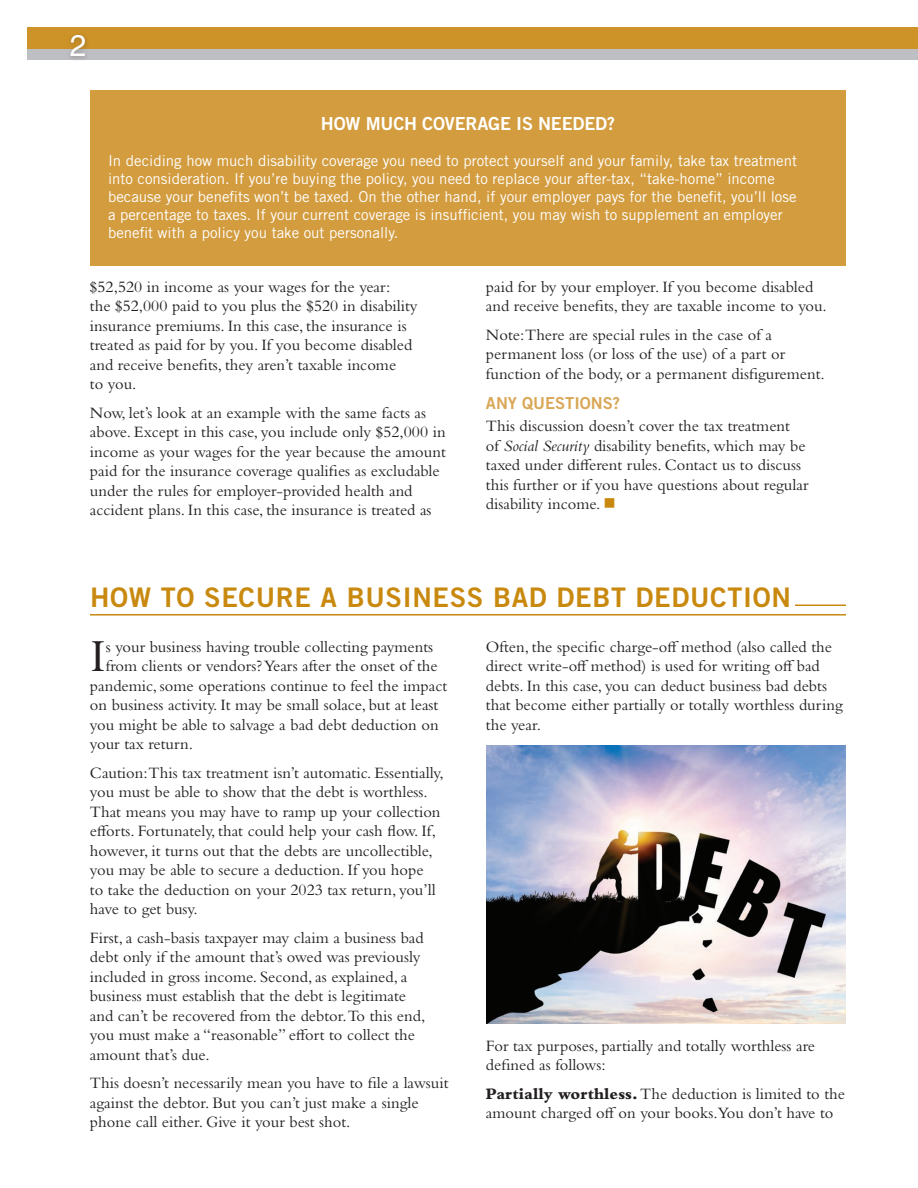
<style>
.page{position:relative;width:918px;height:1188px;background:#fff}
.page>*{position:absolute;margin:0;border:0;box-sizing:border-box;transform-origin:0 0}
.t1{font:47.85px "Bembo Std";color:#231f20}
.t2{font:30px "Helvetica LT Std";color:#fff}
.t3{font:27px "Trade Gothic LT Std Bd 2";letter-spacing:.025em;color:#c8890e}
.t4{font:18px "Trade Gothic LT Std Bd 2";letter-spacing:-.01em;color:#fff}
.t5{font:16.5px/19.5px "Bembo Std";color:#231f20}
.t6{font:16.5px "Trade Gothic LT Std Bd 2";color:#d9a756}
.t7{font:15px/18px "Trade Gothic LT Std";color:#fff}
.s1{font-style:italic}
.s2{color:#c8890e}
.s3{font-weight:800}
</style>
<div class="page">
<div style="left:27px;top:44px;width:891px;height:16px;background:#bebfc2"></div>
<div style="left:27px;top:27px;width:891px;height:22px;background:#cd9328"></div>
<hr style="left:795px;top:605px;width:51px;height:1px;background:#c8890e">
<hr style="left:90px;top:614px;width:756px;height:2px;background:#c8890e">
<div style="left:67px;top:31px;width:24px;height:31px;background:#231f20;opacity:.3"></div>
<img style="left:486px;top:746px;width:360px;height:277px">
<div style="left:90px;top:90px;width:756px;height:176px;background:#d39c3f"></div>
<h2 class="t2" style="left:70px;top:28px;width:18px">2</h2>
<p class="t4" style="left:321px;top:113px;width:296px">HOW MUCH COVERAGE IS NEEDED?</p>
<p class="t7" style="left:108px;top:152px;width:691px">In deciding how much disability coverage you need to protect yourself and your family, take tax treatment into consideration. If you’re buying the policy, you need to replace your after-tax, “take-home” income because your benefits won’t be taxed. On the other hand, if your employer pays for the benefit, you’ll lose a percentage to taxes. If your current coverage is insufficient, you may wish to supplement an employer benefit with a policy you take out personally.</p>
<p class="t5" style="left:90px;top:276px;width:329px">$52,520 in income as your wages for the year:<br>the $52,000 paid to you plus the $520 in disability insurance premiums. In this case, the insurance is treated as paid for by you. If you become disabled and receive benefits, they aren’t taxable income<br>to you.</p>
<p class="t5" style="left:90px;top:402px;width:357px">Now, let’s look at an example with the same facts as above. Except in this case, you include only $52,000 in income as your wages for the year because the amount paid for the insurance coverage qualifies as excludable under the rules for employer-provided health and accident plans. In this case, the insurance is treated as</p>
<p class="t5" style="left:486px;top:276px;width:342px">paid for by your employer. If you become disabled and receive benefits, they are taxable income to you.</p>
<p class="t5" style="left:486px;top:324px;width:340px">Note:There are special rules in the case of a permanent loss (or loss of the use) of a part or function of the body, or a permanent disfigurement.</p>
<p class="t6" style="left:486px;top:393px;width:136px">ANY QUESTIONS?</p>
<p class="t5" style="left:486px;top:416px;width:324px">This discussion doesn’t cover the tax treatment<br>of <span class="s1">Social Security</span> disability benefits, which may be taxed under different rules. Contact us to discuss this further or if you have questions about regular disability income. <span class="s2">■</span></p>
<h3 class="t3" style="left:90px;top:581px;width:703px">HOW TO SECURE A BUSINESS BAD DEBT DEDUCTION</h3>
<h1 class="t1" style="left:90px;top:629px;width:17px">I</h1>
<p class="t5" style="left:106px;top:637px;width:329px">s your business having trouble collecting payments</p>
<p class="t5" style="left:106px;top:656px;width:333px">from clients or vendors? Years after the onset of the</p>
<p class="t5" style="left:90px;top:676px;width:359px">pandemic, some operations continue to feel the impact</p>
<p class="t5" style="left:90px;top:695px;width:350px">on business activity. It may be small solace, but at least</p>
<p class="t5" style="left:90px;top:715px;width:350px">you might be able to salvage a bad debt deduction on</p>
<p class="t5" style="left:90px;top:734px;width:105px">your tax return.</p>
<p class="t5" style="left:90px;top:763px;width:355px">Caution:This tax treatment isn’t automatic. Essentially, you must be able to show that the debt is worthless.<br>That means you may have to ramp up your collection efforts. Fortunately, that could help your cash flow. If, however, it turns out that the debts are uncollectible, you may be able to secure a deduction. If you hope<br>to take the deduction on your 2023 tax return, you’ll have to get busy.</p>
<p class="t5" style="left:90px;top:928px;width:337px">First, a cash-basis taxpayer may claim a business bad debt only if the amount that’s owed was previously included in gross income. Second, as explained, a business must establish that the debt is legitimate and can’t be recovered from the debtor.To this end, you must make a “reasonable” effort to collect the amount that’s due.</p>
<p class="t5" style="left:90px;top:1073px;width:360px">This doesn’t necessarily mean you have to file a lawsuit against the debtor. But you can’t just make a single phone call either. Give it your best shot.</p>
<p class="t5" style="left:486px;top:637px;width:358px">Often, the specific charge-off method (also called the direct write-off method) is used for writing off bad debts. In this case, you can deduct business bad debts that become either partially or totally worthless during the year.</p>
<p class="t5" style="left:486px;top:1036px;width:331px">For tax purposes, partially and totally worthless are defined as follows:</p>
<p class="t5" style="left:486px;top:1084px;width:361px"><span class="s3">Partially worthless.</span> The deduction is limited to the amount charged off on your books.You don’t have to</p>
</div>
